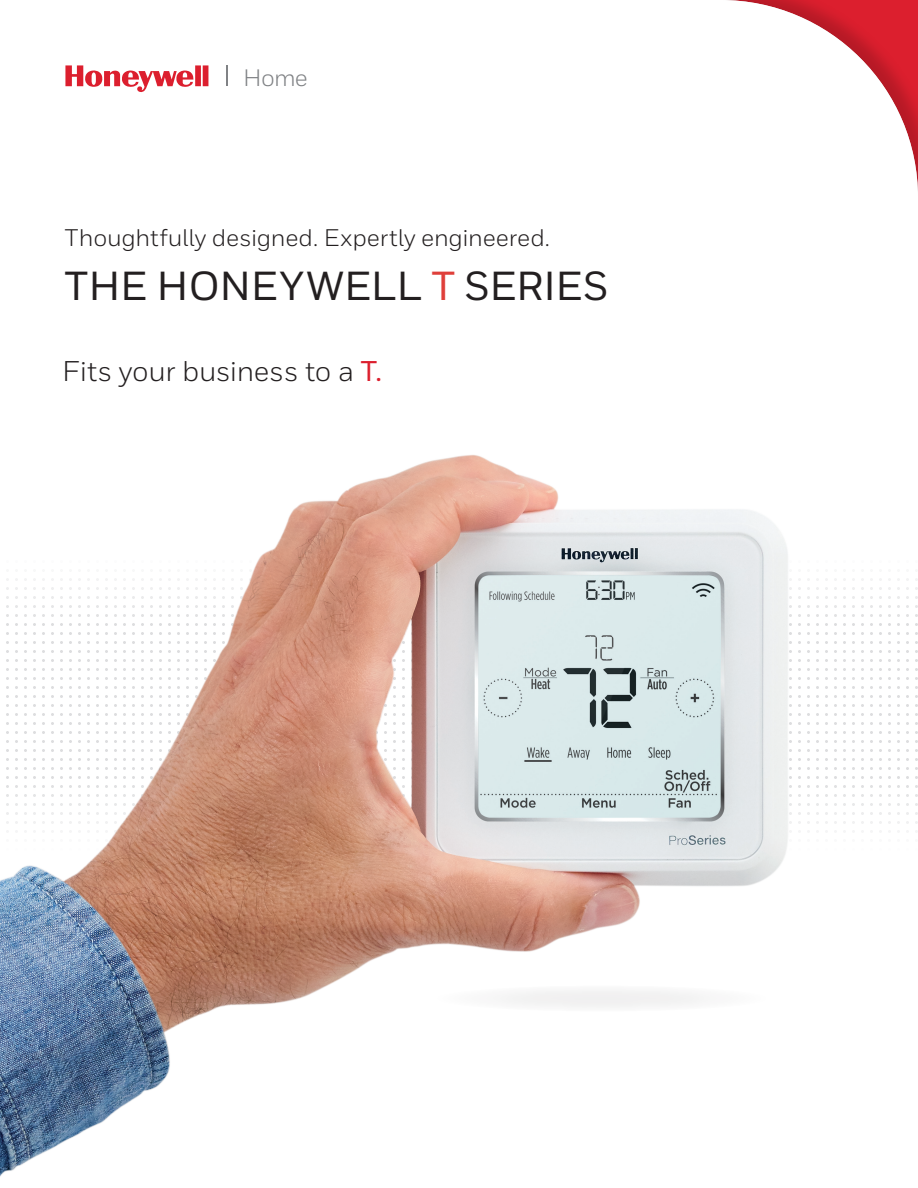
<style>
.page{position:relative;width:918px;height:1188px;background:#fff}
.page>*{position:absolute;margin:0;border:0;box-sizing:border-box;transform-origin:0 0}
.t1{font:500 40.5px "Honeywell Sans";letter-spacing:-.005em;color:#231f20}
.t2{font:28.5px "Honeywell Sans";letter-spacing:-.01em;color:#231f20}
.t3{font:24px "Honeywell Sans";letter-spacing:-.005em;color:#231f20}
.t4{font:23.7px "Honeywell Sans";color:#808285}
.s1{color:#df3f3a}
.s2{font-weight:500;color:#dc1f2e}
</style>
<div class="page">
<img style="left:0;top:500px;width:918px;height:677px">
<div style="left:433px;top:985px;width:337px;height:27px;background:#f7f7f7;border-radius:50%"></div>
<div style="left:333px;top:0;width:585px;height:585px;background:#231f20;opacity:.2"></div>
<hr style="left:226px;top:65px;width:2px;height:21px;background:#808285">
<svg style="left:65px;top:65px;width:143px;height:27px"></svg>
<p class="t4" style="left:243px;top:64px;width:66px">Home</p>
<p class="t3" style="left:65px;top:224px;width:487px">Thoughtfully designed. Expertly engineered.</p>
<h1 class="t1" style="left:65px;top:262px;width:545px">THE HONEYWELL <span class="s1">T</span> SERIES</h1>
<p class="t2" style="left:62px;top:354px;width:321px">Fits your business to a <span class="s2">T.</span></p>
</div>
